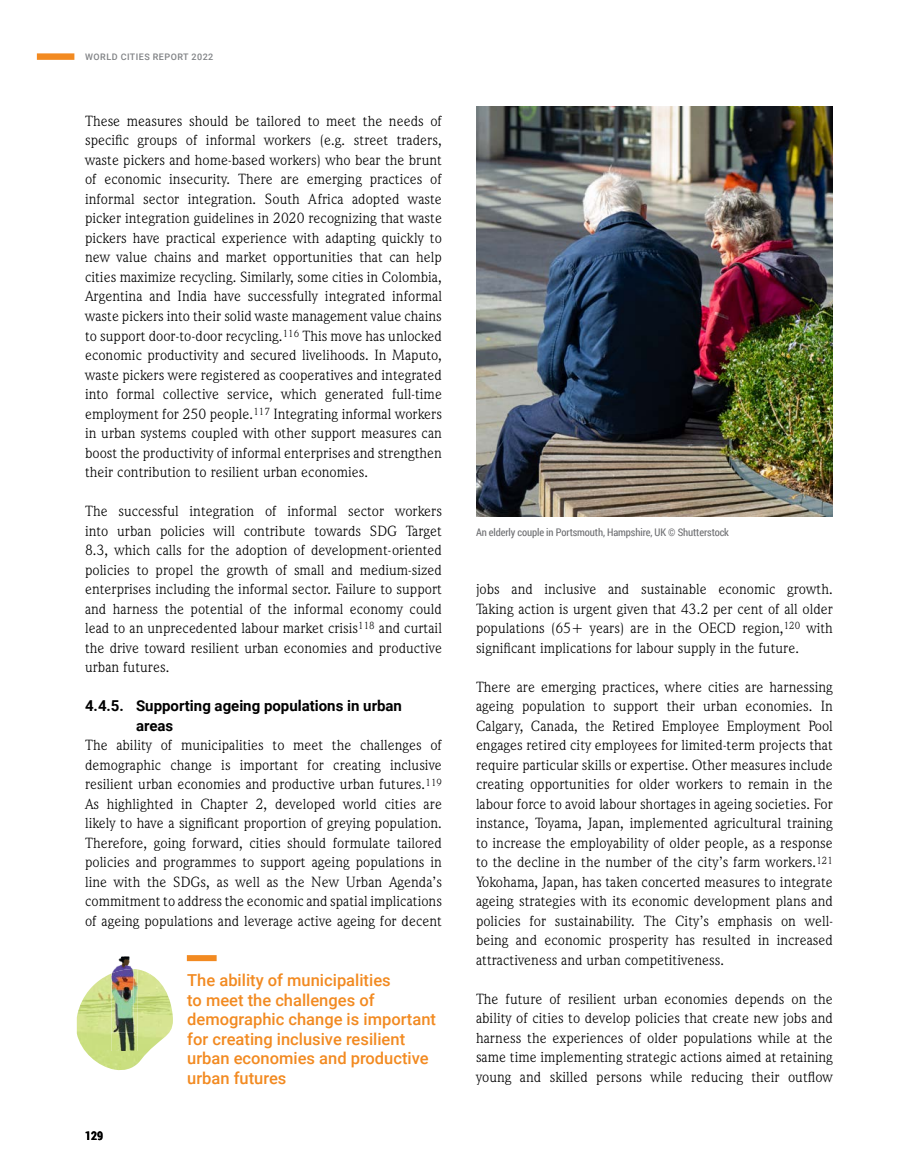
<style>
.page{position:relative;width:918px;height:1170px;background:#fff}
.page>*{position:absolute;margin:0;border:0;box-sizing:border-box;transform-origin:0 0}
.t1{font:500 16.5px/19.5px "Roboto";color:#f28a21}
.t2{font:15px/19.5px "Weidemann IT Cby BT";color:#000;text-align:justify}
.t3{font:700 15px/19.5px "Roboto";color:#000}
.t4{font:700 12px "Roboto Condensed";color:#000}
.t5{font:10.5px "Roboto Condensed";letter-spacing:-.01em;color:#6d6e71}
.t6{font:500 9px "Roboto";letter-spacing:.05em;color:#808285}
</style>
<div class="page">
<div style="left:37px;top:53px;width:37px;height:7px;background:#f28a21"></div>
<div style="left:187px;top:955px;width:30px;height:6px;background:#f28a21"></div>
<img style="left:476px;top:106px;width:357px;height:410px">
<img style="left:90px;top:973px;width:21px;height:77px">
<img style="left:111px;top:969px;width:27px;height:81px">
<img style="left:115px;top:957px;width:17px;height:11px">
<img style="left:112px;top:968px;width:22px;height:64px">
<p class="t6" style="left:85px;top:51px;width:130px">WORLD CITIES REPORT 2022</p>
<p class="t2" style="left:85px;top:111px;width:358px">These measures should be tailored to meet the needs of specific groups of informal workers (e.g. street traders, waste pickers and home-based workers) who bear the brunt of economic insecurity. There are emerging practices of informal sector integration. South Africa adopted waste picker integration guidelines in 2020 recognizing that waste pickers have practical experience with adapting quickly to new value chains and market opportunities that can help cities maximize recycling. Similarly, some cities in Colombia, Argentina and India have successfully integrated informal waste pickers into their solid waste management value chains to support door-to-door recycling.<sup>116</sup> This move has unlocked economic productivity and secured livelihoods. In Maputo, waste pickers were registered as cooperatives and integrated into formal collective service, which generated full-time employment for 250 people.<sup>117</sup> Integrating informal workers in urban systems coupled with other support measures can boost the productivity of informal enterprises and strengthen their contribution to resilient urban economies.</p>
<p class="t2" style="left:85px;top:501px;width:359px">The successful integration of informal sector workers into urban policies will contribute towards SDG Target 8.3, which calls for the adoption of development-oriented policies to propel the growth of small and medium-sized enterprises including the informal sector. Failure to support and harness the potential of the informal economy could lead to an unprecedented labour market crisis<sup>118</sup> and curtail the drive toward resilient urban economies and productive urban futures.</p>
<p class="t3" style="left:136px;top:695px;width:267px;text-indent:-51px">4.4.5. Supporting ageing populations in urban areas</p>
<p class="t2" style="left:85px;top:735px;width:358px">The ability of municipalities to meet the challenges of demographic change is important for creating inclusive resilient urban economies and productive urban futures.<sup>119<br></sup>As highlighted in Chapter 2, developed world cities are likely to have a significant proportion of greying population.<br>Therefore, going forward, cities should formulate tailored policies and programmes to support ageing populations in line with the SDGs, as well as the New Urban Agenda’s commitment to address the economic and spatial implications of ageing populations and leverage active ageing for decent</p>
<p class="t4" style="left:85px;top:1126px;width:20px">129</p>
<p class="t1" style="left:187px;top:970px;width:250px">The ability of municipalities<br>to meet the challenges of demographic change is important for creating inclusive resilient urban economies and productive urban futures</p>
<p class="t5" style="left:476px;top:524px;width:255px">An elderly couple in Portsmouth, Hampshire, UK © Shutterstock</p>
<p class="t2" style="left:476px;top:579px;width:358px">jobs and inclusive and sustainable economic growth.<br>Taking action is urgent given that 43.2 per cent of all older populations (65+ years) are in the OECD region,<sup>120</sup> with significant implications for labour supply in the future.</p>
<p class="t2" style="left:476px;top:676px;width:358px">There are emerging practices, where cities are harnessing ageing population to support their urban economies. In Calgary, Canada, the Retired Employee Employment Pool engages retired city employees for limited-term projects that require particular skills or expertise. Other measures include creating opportunities for older workers to remain in the labour force to avoid labour shortages in ageing societies. For instance, Toyama, Japan, implemented agricultural training to increase the employability of older people, as a response to the decline in the number of the city’s farm workers.<sup>121<br></sup>Yokohama, Japan, has taken concerted measures to integrate ageing strategies with its economic development plans and policies for sustainability. The City’s emphasis on well&shy;being and economic prosperity has resulted in increased attractiveness and urban competitiveness.</p>
<p class="t2" style="left:476px;top:988px;width:358px">The future of resilient urban economies depends on the ability of cities to develop policies that create new jobs and harness the experiences of older populations while at the same time implementing strategic actions aimed at retaining young and skilled persons while reducing their outflow</p>
</div>
